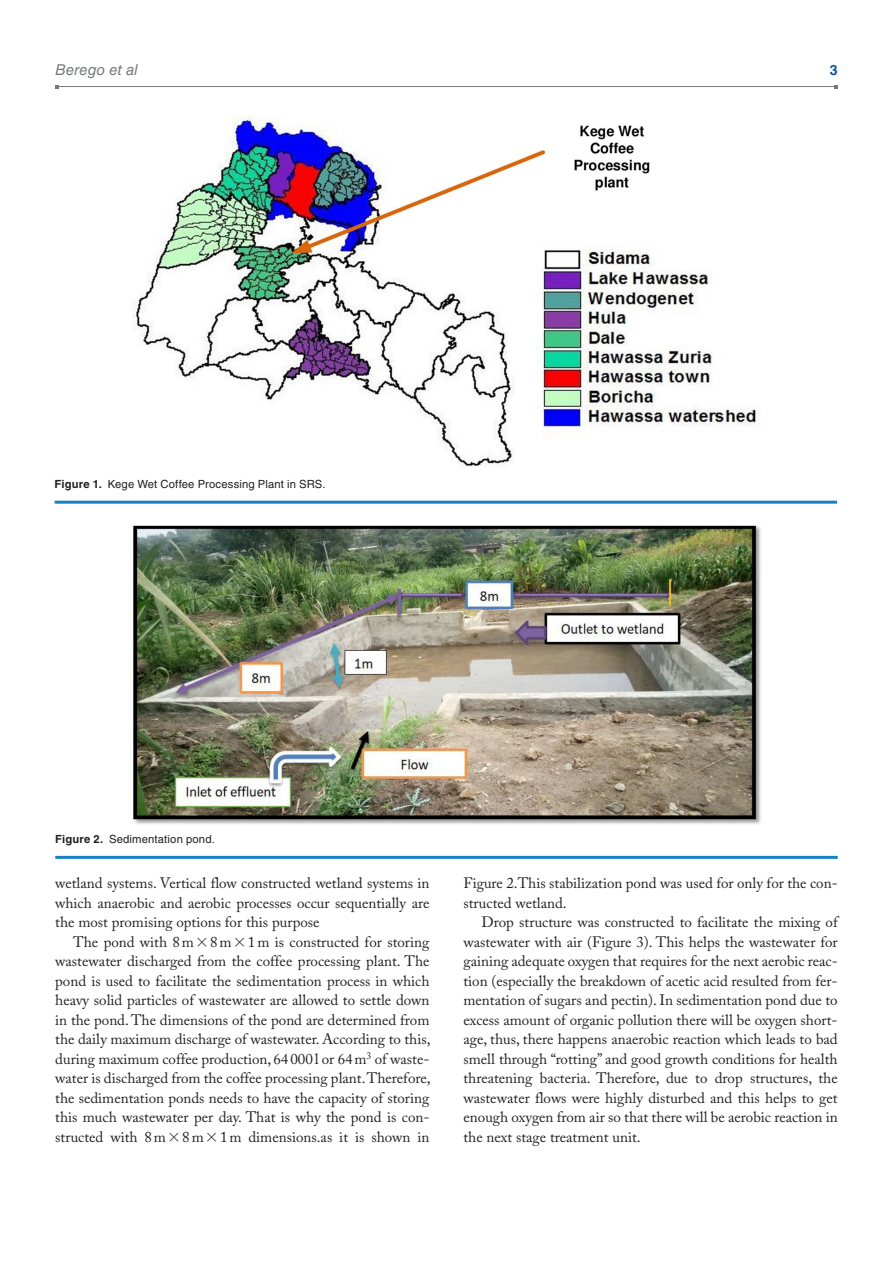
<style>
.page{position:relative;width:893px;height:1263px;background:#fff}
.page>*{position:absolute;margin:0;border:0;box-sizing:border-box;transform-origin:0 0}
.t1{font:15px/19.5px "Adobe Caslon Pro";color:#231f20;text-align:justify}
.t2{font:italic 15px "Helvetica LT Std";color:#76787b}
.t3{font:700 14.25px "Helvetica LT Std";color:#1055a4}
.t4{font:11.25px "Helvetica LT Std";letter-spacing:.015em;color:#231f20}
.s1{font-weight:700}
</style>
<div class="page">
<hr style="left:57px;top:86px;width:779px;height:1px;background:#76787b">
<hr style="left:55px;top:501px;width:782px;height:3px;background:#1582c5">
<img style="left:133px;top:115px;width:626px;height:351px">
<hr style="left:55px;top:856px;width:783px;height:3px;background:#1582c5">
<img style="left:133px;top:525px;width:628px;height:300px">
<p class="t2" style="left:55px;top:61px;width:84px">Berego et al</p>
<p class="t3" style="left:830px;top:61px;width:9px">3</p>
<p class="t4" style="left:55px;top:477px;width:273px"><span class="s1">Figure 1.</span> Kege Wet Coffee Processing Plant in SRS.</p>
<p class="t4" style="left:55px;top:833px;width:161px"><span class="s1">Figure 2.</span> Sedimentation pond.</p>
<p class="t1" style="left:55px;top:873px;width:376px">wetland systems. Vertical flow constructed wetland systems in which anaerobic and aerobic processes occur sequentially are the most promising options for this purpose</p>
<p class="t1" style="left:55px;top:932px;width:377px;text-indent:18px">The pond with 8m 8m 1m is constructed for storing wastewater discharged from the coffee processing plant. The pond is used to facilitate the sedimentation process in which heavy solid particles of wastewater are allowed to settle down in the pond. The dimensions of the pond are determined from the daily maximum discharge of wastewater. According to this, during maximum coffee production, 64 000l or 64m<sup>3</sup> of waste&shy;water is discharged from the coffee processing plant. Therefore, the sedimentation ponds needs to have the capacity of storing this much wastewater per day. That is why the pond is con&shy;structed with 8m 8m 1m dimensions.as it is shown in</p>
<p class="t1" style="left:463px;top:873px;width:376px">Figure 2.This stabilization pond was used for only for the con&shy;structed wetland.</p>
<p class="t1" style="left:463px;top:912px;width:376px;text-indent:18px">Drop structure was constructed to facilitate the mixing of wastewater with air (Figure 3). This helps the wastewater for gaining adequate oxygen that requires for the next aerobic reac&shy;tion (especially the breakdown of acetic acid resulted from fer&shy;mentation of sugars and pectin). In sedimentation pond due to excess amount of organic pollution there will be oxygen short&shy;age, thus, there happens anaerobic reaction which leads to bad smell through “rotting” and good growth conditions for health threatening bacteria. Therefore, due to drop structures, the wastewater flows were highly disturbed and this helps to get enough oxygen from air so that there will be aerobic reaction in the next stage treatment unit.</p>
</div>
